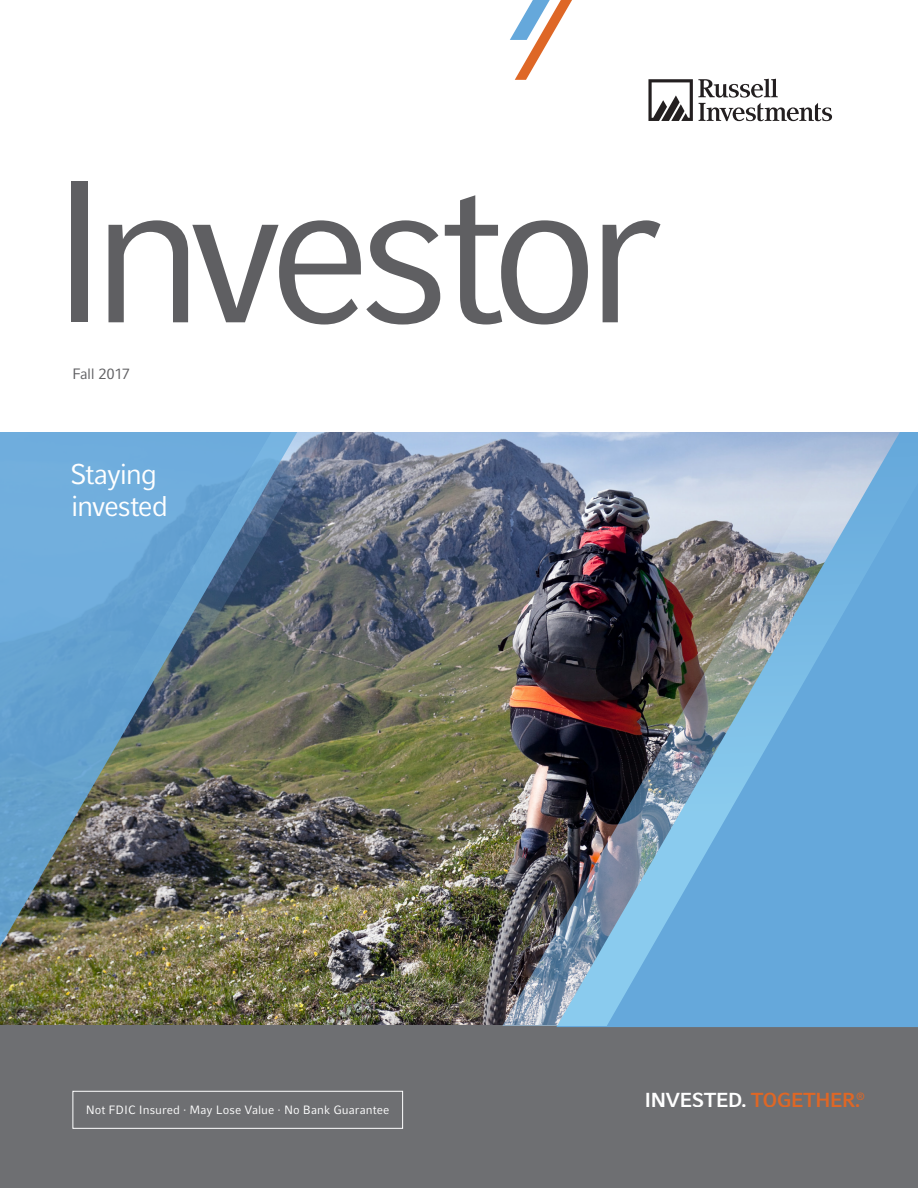
<style>
.page{position:relative;width:918px;height:1188px;background:#fff}
.page>*{position:absolute;margin:0;border:0;box-sizing:border-box;transform-origin:0 0}
.t1{font:201px "Compatil Fact LT Pro";letter-spacing:-.08em;color:#5f5f62}
.t2{font:28.5px/31.5px "Compatil Fact LT Pro";letter-spacing:-.05em;color:#fff}
.Headline_1{font:700 20.25px "Compatil Fact LT Pro";letter-spacing:-.035em;color:#fff}
.t3{font:15px "Compatil Fact LT Pro";letter-spacing:-.035em;color:#5f5f62}
.t4{font:12px "Compatil Fact LT Pro";letter-spacing:.005em;color:#fff}
.s1{color:#de6726}
</style>
<div class="page">
<img style="left:297px;top:432px;width:259px;height:593px">
<div style="left:0;top:1025px;width:918px;height:163px;background:#6e6f72"></div>
<img style="left:0;top:432px;width:297px;height:697px">
<div style="left:73px;top:1091px;width:330px;height:38px;border:1px solid #fff"></div>
<img style="left:460px;top:434px;width:458px;height:592px">
<img style="left:45px;top:432px;width:280px;height:389px">
<svg style="left:648px;top:79px;width:184px;height:42px"></svg>
<svg style="left:510px;top:0;width:62px;height:80px"></svg>
<p class="t1" style="left:47px;top:136px;width:618px">Investor</p>
<p class="t3" style="left:72px;top:365px;width:60px">Fall 2017</p>
<p class="t2" style="left:70px;top:459px;width:99px">Staying invested</p>
<p class="t4" style="left:86px;top:1103px;width:305px">Not FDIC Insured · May Lose Value · No Bank Guarantee</p>
<p class="Headline_1" style="left:645px;top:1088px;width:222px">INVESTED. <span class="s1">TOGETHER.</span><sup>®</sup></p>
</div>
